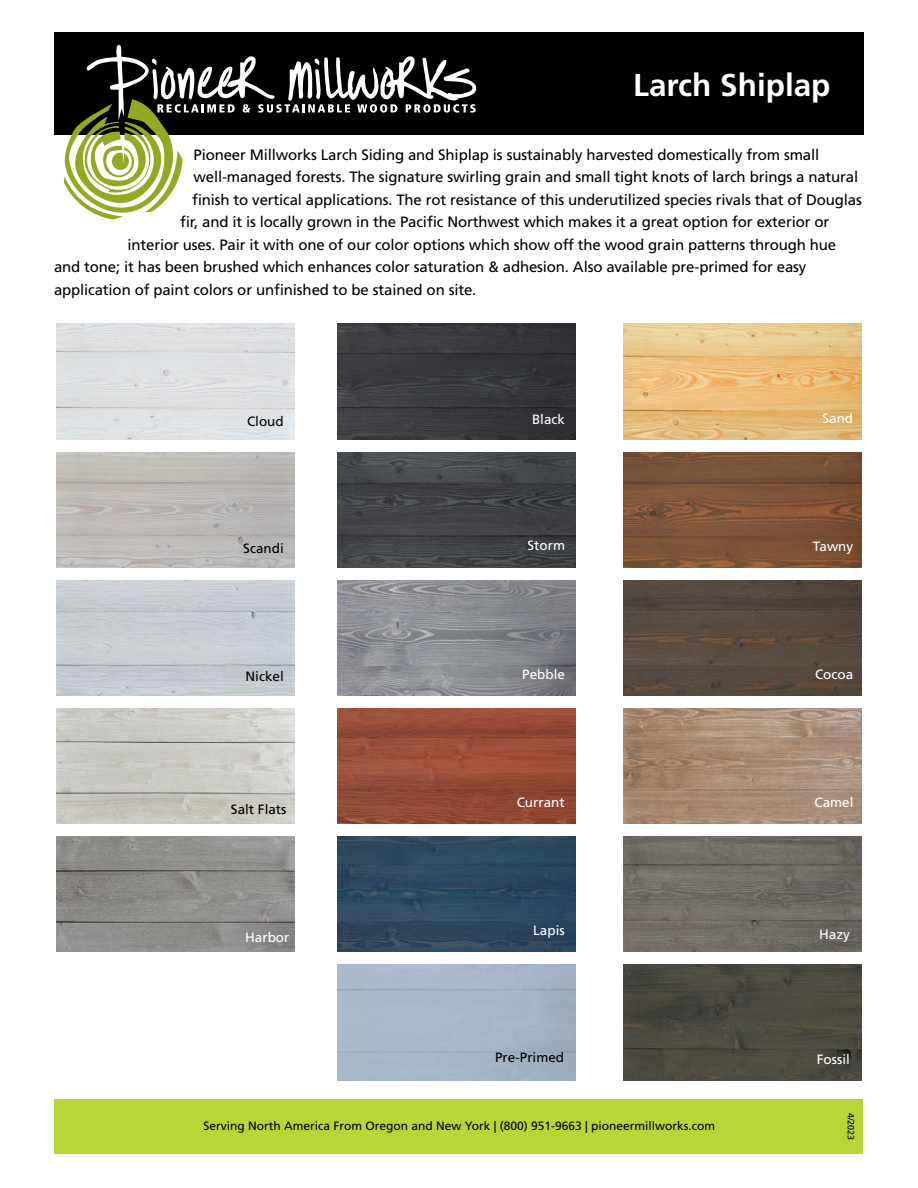
<style>
.page{position:relative;width:918px;height:1188px;background:#fff}
.page>*{position:absolute;margin:0;border:0;box-sizing:border-box;transform-origin:0 0}
.t1{font:700 31.5px "Frutiger LT Std";color:#fff}
.t2{font:15px "Frutiger LT Std";letter-spacing:-.01em;color:#000}
.t3{font:13.5px "Frutiger LT Std";color:#fff}
.t4{font:13.5px "Frutiger LT Std";color:#000}
.t5{font:12px "Frutiger LT Std";color:#000}
.t6{font:9px "Frutiger LT Std";color:#000}
</style>
<div class="page">
<div style="left:54px;top:32px;width:809px;height:103px;background:#000101"></div>
<div style="left:55px;top:1099px;width:808px;height:55px;background:#b8d637"></div>
<svg style="left:64px;top:45px;width:412px;height:174px"></svg>
<img style="left:338px;top:708px;width:238px;height:116px">
<img style="left:338px;top:836px;width:238px;height:116px">
<img style="left:338px;top:452px;width:238px;height:116px">
<img style="left:338px;top:580px;width:238px;height:116px">
<img style="left:338px;top:324px;width:238px;height:116px">
<img style="left:56px;top:452px;width:239px;height:116px">
<img style="left:56px;top:580px;width:239px;height:116px">
<img style="left:623px;top:964px;width:239px;height:116px">
<img style="left:623px;top:836px;width:239px;height:116px">
<img style="left:56px;top:708px;width:239px;height:116px">
<img style="left:56px;top:836px;width:239px;height:116px">
<img style="left:623px;top:708px;width:239px;height:116px">
<img style="left:623px;top:452px;width:239px;height:116px">
<img style="left:623px;top:580px;width:239px;height:116px">
<img style="left:623px;top:324px;width:239px;height:116px">
<h1 class="t1" style="left:633px;top:66px;width:199px">Larch Shiplap</h1>
<p class="t2" style="left:194px;top:146px;width:627px">Pioneer Millworks Larch Siding and Shiplap is sustainably harvested domestically from small</p>
<p class="t2" style="left:194px;top:168px;width:666px">well-managed forests. The signature swirling grain and small tight knots of larch brings a natural</p>
<p class="t2" style="left:192px;top:191px;width:671px">finish to vertical applications. The rot resistance of this underutilized species rivals that of Douglas</p>
<p class="t2" style="left:180px;top:213px;width:651px">fir, and it is locally grown in the Pacific Northwest which makes it a great option for exterior or</p>
<p class="t2" style="left:128px;top:236px;width:710px">interior uses. Pair it with one of our color options which show off the wood grain patterns through hue</p>
<p class="t2" style="left:54px;top:258px;width:754px">and tone; it has been brushed which enhances color saturation &amp; adhesion. Also available pre-primed for easy</p>
<p class="t2" style="left:54px;top:281px;width:424px">application of paint colors or unfinished to be stained on site.</p>
<p class="t4" style="left:247px;top:413px;width:38px">Cloud</p>
<p class="t3" style="left:532px;top:412px;width:35px">Black</p>
<p class="t3" style="left:822px;top:411px;width:32px">Sand</p>
<p class="t4" style="left:243px;top:540px;width:42px">Scandi</p>
<p class="t3" style="left:528px;top:538px;width:39px">Storm</p>
<p class="t3" style="left:813px;top:539px;width:42px">Tawny</p>
<p class="t4" style="left:246px;top:668px;width:40px">Nickel</p>
<p class="t3" style="left:522px;top:666px;width:44px">Pebble</p>
<p class="t3" style="left:815px;top:667px;width:40px">Cocoa</p>
<p class="t4" style="left:231px;top:801px;width:57px">Salt Flats</p>
<p class="t3" style="left:517px;top:794px;width:50px">Currant</p>
<p class="t3" style="left:814px;top:794px;width:41px">Camel</p>
<p class="t3" style="left:245px;top:929px;width:46px">Harbor</p>
<p class="t3" style="left:533px;top:922px;width:33px">Lapis</p>
<p class="t3" style="left:819px;top:927px;width:32px">Hazy</p>
<p class="t4" style="left:495px;top:1050px;width:71px">Pre-Primed</p>
<p class="t3" style="left:817px;top:1051px;width:35px">Fossil</p>
<p class="t5" style="left:204px;top:1118px;width:513px">Serving North America From Oregon and New York | (800) 951-9663 | pioneermillworks.com</p>
<p class="t6" style="left:856px;top:1113px;width:29px;rotate:90deg">4/2023</p>
</div>
